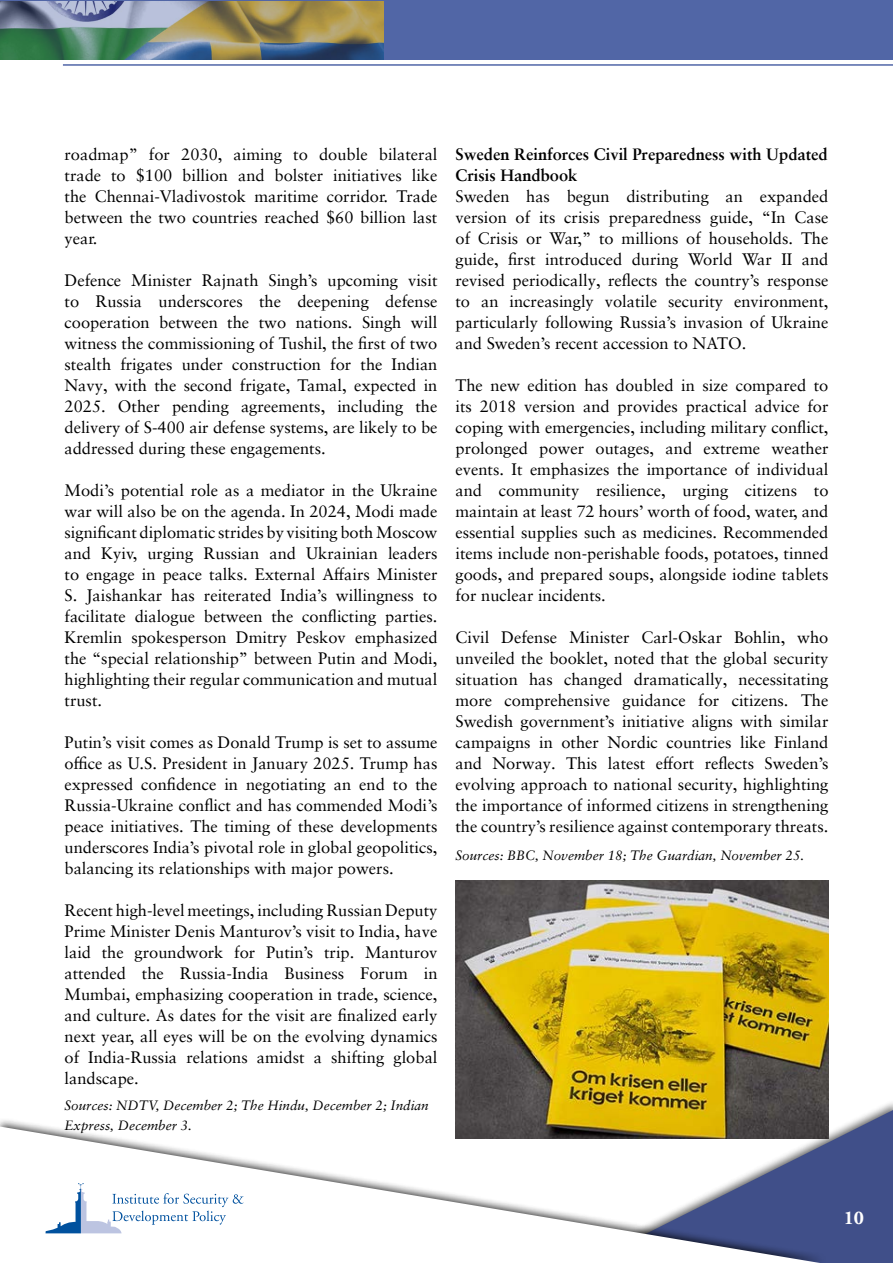
<style>
.page{position:relative;width:893px;height:1263px;background:#fff}
.page>*{position:absolute;margin:0;border:0;box-sizing:border-box;transform-origin:0 0}
.t1{font:700 19.5px "Adobe Garamond Pro";color:#fff}
.t2{font:16.5px/21px "Sabon";color:#000;text-align:justify}
.t3{font:700 16.5px/21px "Sabon";color:#000}
.t4{font:italic 13.5px/19.8px "Sabon";color:#000}
</style>
<div class="page">
<hr style="left:63px;top:64px;width:830px;height:2px;background:#5066a7">
<svg style="left:828px;top:1110px;width:65px;height:153px;background:#505d91"></svg>
<div style="left:0;top:1117px;width:828px;height:146px;background:#000;opacity:.75"></div>
<svg style="left:0;top:1126px;width:820px;height:137px"></svg>
<div style="left:0;top:0;width:893px;height:60px;background:#5166a6"></div>
<img style="left:0;top:2px;width:384px;height:58px">
<svg style="left:45px;top:1183px;width:199px;height:50px"></svg>
<img style="left:455px;top:880px;width:373px;height:258px">
<p class="t2" style="left:64px;top:143px;width:374px">roadmap” for 2030, aiming to double bilateral trade to $100 billion and bolster initiatives like the Chennai-Vladivostok maritime corridor. Trade between the two countries reached $60 billion last year.</p>
<p class="t2" style="left:64px;top:269px;width:375px">Defence Minister Rajnath Singh’s upcoming visit to Russia underscores the deepening defense cooperation between the two nations. Singh will witness the commissioning of Tushil, the first of two stealth frigates under construction for the Indian Navy, with the second frigate, Tamal, expected in 2025. Other pending agreements, including the delivery of S-400 air defense systems, are likely to be addressed during these engagements.</p>
<p class="t2" style="left:64px;top:479px;width:374px">Modi’s potential role as a mediator in the Ukraine war will also be on the agenda. In 2024, Modi made significant diplomatic strides by visiting both Moscow and Kyiv, urging Russian and Ukrainian leaders to engage in peace talks. External Affairs Minister S. Jaishankar has reiterated India’s willingness to facilitate dialogue between the conflicting parties.<br>Kremlin spokesperson Dmitry Peskov emphasized the “special relationship” between Putin and Modi, highlighting their regular communication and mutual trust.</p>
<p class="t2" style="left:64px;top:731px;width:374px">Putin’s visit comes as Donald Trump is set to assume office as U.S. President in January 2025. Trump has expressed confidence in negotiating an end to the Russia-Ukraine conflict and has commended Modi’s peace initiatives. The timing of these developments underscores India’s pivotal role in global geopolitics, balancing its relationships with major powers.</p>
<p class="t2" style="left:64px;top:899px;width:374px">Recent high-level meetings, including Russian Deputy Prime Minister Denis Manturov’s visit to India, have laid the groundwork for Putin’s trip. Manturov attended the Russia-India Business Forum in Mumbai, emphasizing cooperation in trade, science, and culture. As dates for the visit are finalized early next year, all eyes will be on the evolving dynamics of India-Russia relations amidst a shifting global landscape.</p>
<p class="t4" style="left:64px;top:1095px;width:366px">Sources: NDTV, December 2; The Hindu, December 2; Indian<br>Express, December 3.</p>
<p class="t3" style="left:455px;top:143px;width:374px">Sweden Reinforces Civil Preparedness with Updated<br>Crisis Handbook</p>
<p class="t2" style="left:455px;top:185px;width:374px">Sweden has begun distributing an expanded version of its crisis preparedness guide, “In Case of Crisis or War,” to millions of households. The guide, first introduced during World War II and revised periodically, reflects the country’s response to an increasingly volatile security environment, particularly following Russia’s invasion of Ukraine and Sweden’s recent accession to NATO.</p>
<p class="t2" style="left:455px;top:374px;width:374px">The new edition has doubled in size compared to its 2018 version and provides practical advice for coping with emergencies, including military conflict, prolonged power outages, and extreme weather events. It emphasizes the importance of individual and community resilience, urging citizens to maintain at least 72 hours’ worth of food, water, and essential supplies such as medicines. Recommended items include non-perishable foods, potatoes, tinned goods, and prepared soups, alongside iodine tablets for nuclear incidents.</p>
<p class="t2" style="left:455px;top:626px;width:374px">Civil Defense Minister Carl-Oskar Bohlin, who unveiled the booklet, noted that the global security situation has changed dramatically, necessitating more comprehensive guidance for citizens. The Swedish government’s initiative aligns with similar campaigns in other Nordic countries like Finland and Norway. This latest effort reflects Sweden’s evolving approach to national security, highlighting the importance of informed citizens in strengthening the country’s resilience against contemporary threats.</p>
<p class="t4" style="left:455px;top:845px;width:350px">Sources: BBC, November 18; The Guardian, November 25.</p>
<p class="t1" style="left:844px;top:1206px;width:22px">10</p>
</div>
